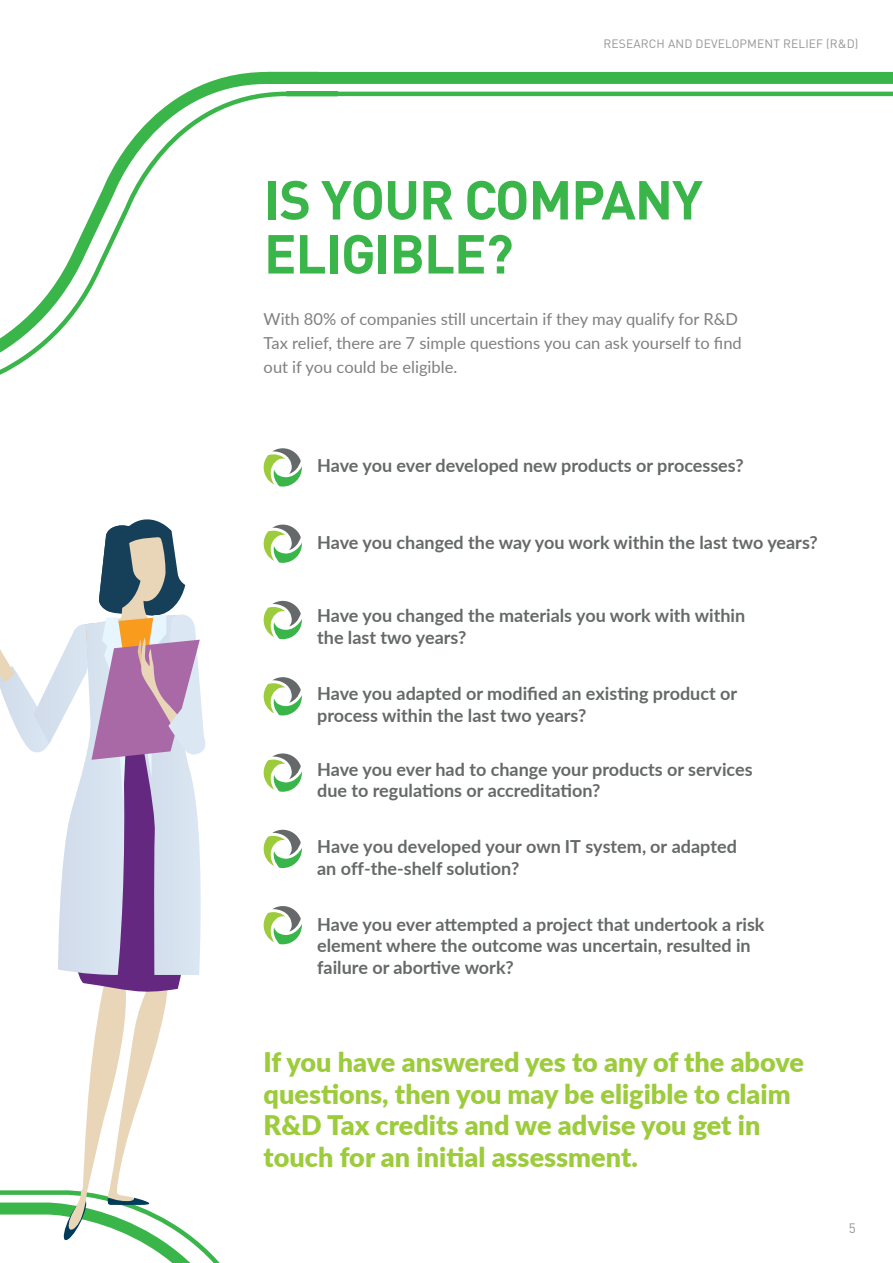
<style>
.page{position:relative;width:893px;height:1263px;background:#fff}
.page>*{position:absolute;margin:0;border:0;box-sizing:border-box;transform-origin:0 0}
.t1{font:700 54px/54px "DIN Pro";letter-spacing:-.02em;color:#3ab54a}
.t2{font:900 27px/31.5px "Lato";color:#9ccb3b}
.t3{font:700 18px/21.6px "Lato";color:#666969}
.t4{font:16.5px/24px "Lato";color:#7f7f7f}
.t5{font:13.5px "DIN Pro";color:#939598}
.t6{font:12px "DIN Pro";letter-spacing:.01em;color:#939598}
</style>
<div class="page">
<svg style="left:193px;top:71px;width:700px;height:18px"></svg>
<svg style="left:0;top:89px;width:893px;height:286px"></svg>
<svg style="left:140px;top:1241px;width:80px;height:22px"></svg>
<svg style="left:0;top:519px;width:206px;height:722px"></svg>
<svg style="left:264px;top:448px;width:38px;height:39px"></svg>
<svg style="left:264px;top:525px;width:38px;height:38px"></svg>
<svg style="left:264px;top:601px;width:38px;height:38px"></svg>
<svg style="left:264px;top:677px;width:38px;height:38px"></svg>
<svg style="left:264px;top:753px;width:38px;height:39px"></svg>
<svg style="left:264px;top:830px;width:38px;height:38px"></svg>
<svg style="left:264px;top:906px;width:38px;height:38px"></svg>
<p class="t6" style="left:604px;top:35px;width:256px">RESEARCH AND DEVELOPMENT RELIEF (R&amp;D)</p>
<p class="t1" style="left:264px;top:171px;width:441px">IS YOUR COMPANY<br>ELIGIBLE?</p>
<p class="t4" style="left:264px;top:306px;width:480px">With 80% of companies still uncertain if they may qualify for R&amp;D<br>Tax relief, there are 7 simple questions you can ask yourself to find out if you could be eligible.</p>
<p class="t3" style="left:317px;top:454px;width:428px">Have you ever developed new products or processes?</p>
<p class="t3" style="left:317px;top:530px;width:502px">Have you changed the way you work within the last two years?</p>
<p class="t3" style="left:317px;top:604px;width:430px">Have you changed the materials you work with within the last two years?</p>
<p class="t3" style="left:317px;top:682px;width:421px">Have you adapted or modified an existing product or process within the last two years?</p>
<p class="t3" style="left:317px;top:757px;width:437px">Have you ever had to change your products or services due to regulations or accreditation?</p>
<p class="t3" style="left:317px;top:835px;width:421px">Have you developed your own IT system, or adapted an off-the-shelf solution?</p>
<p class="t3" style="left:317px;top:913px;width:449px">Have you ever attempted a project that undertook a risk element where the outcome was uncertain, resulted in failure or abortive work?</p>
<p class="t2" style="left:264px;top:1045px;width:542px">If you have answered yes to any of the above questions, then you may be eligible to claim R&amp;D Tax credits and we advise you get in touch for an initial assessment.</p>
<p class="t5" style="left:849px;top:1219px;width:9px">5</p>
</div>
